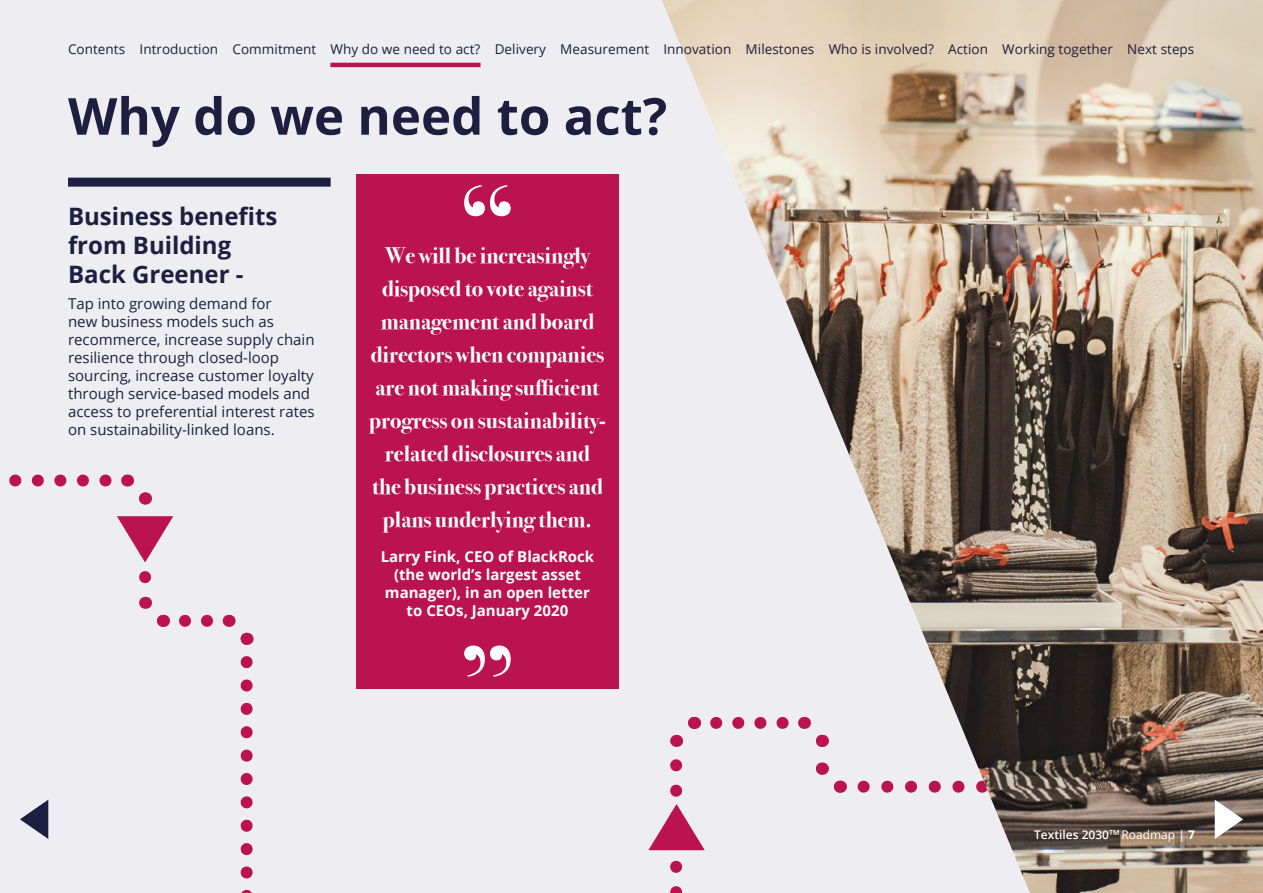
<style>
.page{position:relative;width:1263px;height:893px;background:#eeedf1}
.page>*{position:absolute;margin:0;border:0;box-sizing:border-box;transform-origin:0 0}
.t1{font:700 51px "Open Sans";color:#1d1f41}
.t2{font:700 24px/28.8px "Open Sans";color:#1d1f41}
.t3{font:700 22.5px/33px "Bodoni Svty Two ITCTT";color:#fff;text-align:center}
.t4{font:15px/18px "Open Sans";color:#1d1f41}
.t5{font:700 15px/18px "Open Sans";color:#fff;text-align:center}
.t6{font:13.5px "Open Sans";letter-spacing:.005em;color:#1d1f41}
.t7{font:600 12px "Open Sans";color:#fff}
.s1{font-weight:400}
.s2{font-weight:700}
</style>
<div class="page">
<svg style="left:185px;top:615px;width:28px;height:12px"></svg>
<svg style="left:9px;top:474px;width:103px;height:12px"></svg>
<svg style="left:123px;top:474px;width:29px;height:31px"></svg>
<svg style="left:139px;top:597px;width:31px;height:30px"></svg>
<svg style="left:224px;top:614px;width:30px;height:31px"></svg>
<svg style="left:241px;top:662px;width:12px;height:231px"></svg>
<svg style="left:648px;top:828px;width:14px;height:23px"></svg>
<img style="left:662px;top:0;width:601px;height:893px">
<svg style="left:117px;top:516px;width:56px;height:68px"></svg>
<svg style="left:20px;top:800px;width:28px;height:39px"></svg>
<svg style="left:1215px;top:800px;width:28px;height:39px"></svg>
<hr style="left:330px;top:63px;width:150px;height:4px;background:#ba134e">
<div style="left:68px;top:178px;width:263px;height:9px;background:#1d1f41"></div>
<div style="left:356px;top:175px;width:263px;height:514px;background:#ba134e"></div>
<svg style="left:464px;top:185px;width:47px;height:31px"></svg>
<svg style="left:464px;top:645px;width:47px;height:31px"></svg>
<p class="t6" style="left:68px;top:39px;width:1128px">Contents Introduction Commitment Why do we need to act? Delivery Measurement Innovation Milestones Who is involved? Action Working together Next steps</p>
<h1 class="t1" style="left:68px;top:80px;width:601px">Why do we need to act?</h1>
<h2 class="t2" style="left:68px;top:201px;width:211px">Business benefits from Building<br>Back Greener -</h2>
<p class="t4" style="left:68px;top:294px;width:248px">Tap into growing demand for<br>new business models such as recommerce, increase supply chain resilience through closed-loop sourcing, increase customer loyalty through service-based models and access to preferential interest rates on sustainability-linked loans.</p>
<h3 class="t3" style="left:369px;top:237px;width:238px">We will be increasingly disposed to vote against management and board directors when companies are not making sufficient progress on sustainability&shy;related disclosures and the business practices and plans underlying them.</h3>
<p class="t5" style="left:381px;top:547px;width:215px">Larry Fink, CEO of BlackRock (the world’s largest asset manager), in an open letter to CEOs, January 2020</p>
<p class="t7" style="left:1034px;top:826px;width:162px">Textiles 2030<sup>TM</sup> <span class="s1">Roadmap |</span> <span class="s2">7</span></p>
</div>
